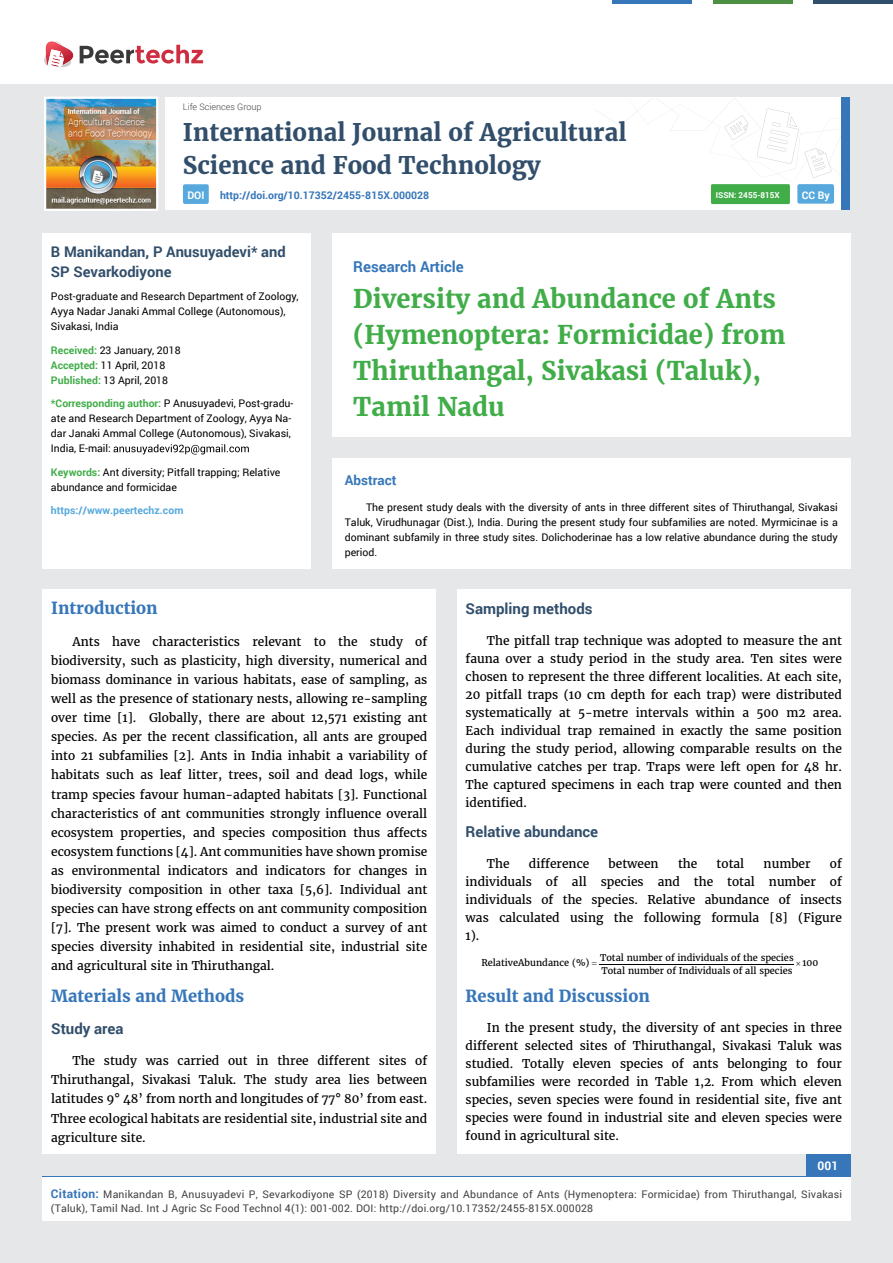
<style>
.page{position:relative;width:893px;height:1263px;background:#e6e7e8}
.page>*{position:absolute;margin:0;border:0;box-sizing:border-box;transform-origin:0 0}
.t1{font:700 25.5px/36px "Merriweather";color:#41ad49}
.t2{font:700 24px/33px "Merriweather";color:#314e6b}
.t3{font:700 16.5px "Merriweather";color:#3676b9}
.t4{font:700 15px "Roboto";color:#314e6b}
.t5{font:700 15px "Roboto";color:#3676b9}
.t6{font:700 14.7px/19.5px "Roboto";color:#314e6b}
.t7{font:700 13.5px "Roboto";color:#3676b9}
.t8{font:12px/19px "Merriweather";color:#000;text-align:justify}
.t9{font:700 12px "Roboto";color:#fff}
.t10{font:10.5px/15px "Roboto";color:#000}
.t11{font:10.5px/13.5px "Roboto";letter-spacing:.02em;color:#414042}
.t12{font:700 10.5px "Roboto";color:#3676b9}
.t13{font:700 10.5px "Roboto";color:#56a8dd}
.t14{font:700 10.5px "Roboto";color:#fff}
.t15{font:9.15px "Merriweather";letter-spacing:.005em;color:#000}
.t16{font:300 9px "Roboto";color:#414042}
.t17{font:700 8.1px "Roboto";color:#fff}
.s1{font-weight:700;color:#41ad49}
.s2{font-weight:700;font-size:12px;color:#3676b9}
</style>
<div class="page">
<div style="left:165px;top:98px;width:684px;height:112px;background:#fff"></div>
<svg style="left:596px;top:99px;width:245px;height:79px"></svg>
<div style="left:841px;top:98px;width:8px;height:112px;background:#3676b9"></div>
<img style="left:44px;top:97px;width:114px;height:114px">
<div style="left:0;top:0;width:893px;height:83px;background:#fff"></div>
<svg style="left:44px;top:41px;width:159px;height:27px"></svg>
<hr style="left:713px;top:0;width:79px;height:3px;background:#4d9041">
<hr style="left:612px;top:0;width:80px;height:3px;background:#3676b9">
<hr style="left:813px;top:0;width:80px;height:3px;background:#314e6b">
<div style="left:806px;top:1154px;width:44px;height:51px;background:#3676b9"></div>
<div style="left:711px;top:184px;width:79px;height:20px;background:#41ad49;border-radius:2px"></div>
<div style="left:797px;top:184px;width:37px;height:20px;background:#56a8dd;border-radius:2px"></div>
<div style="left:42px;top:1177px;width:809px;height:43px;background:#fff"></div>
<div style="left:183px;top:184px;width:26px;height:20px;background:#56a8dd;border-radius:2px"></div>
<div style="left:332px;top:458px;width:518px;height:110px;background:#fff"></div>
<div style="left:332px;top:233px;width:518px;height:204px;background:#fff"></div>
<div style="left:42px;top:233px;width:269px;height:335px;background:#fff"></div>
<svg style="left:114px;top:444px;width:135px;height:11px"></svg>
<div style="left:43px;top:590px;width:393px;height:564px;background:#fff"></div>
<div style="left:457px;top:590px;width:393px;height:564px;background:#fff"></div>
<hr style="left:599px;top:964px;width:195px;height:1px;background:#000">
<p class="t16" style="left:183px;top:101px;width:80px">Life Sciences Group</p>
<h2 class="t2" style="left:183px;top:116px;width:445px">International Journal of Agricultural<br>Science and Food Technology</h2>
<p class="t14" style="left:187px;top:188px;width:19px">DOI</p>
<p class="t12" style="left:220px;top:188px;width:211px">http://doi.org/10.17352/2455-815X.000028</p>
<p class="t17" style="left:716px;top:189px;width:66px">ISSN: 2455-815X</p>
<p class="t14" style="left:802px;top:188px;width:29px">CC By</p>
<p class="t6" style="left:51px;top:242px;width:236px">B Manikandan, P Anusuyadevi* and<br>SP Sevarkodiyone</p>
<p class="t10" style="left:51px;top:289px;width:249px">Post-graduate and Research Department of Zoology,<br>Ayya Nadar Janaki Ammal College (Autonomous),<br>Sivakasi, India</p>
<p class="t10" style="left:51px;top:342px;width:131px"><span class="s1">Received:</span> 23 January, 2018<br><span class="s1">Accepted:</span> 11 April, 2018<br><span class="s1">Published:</span> 13 April, 2018</p>
<p class="t10" style="left:51px;top:396px;width:244px"><span class="s1">*Corresponding author:</span> P Anusuyadevi, Post-gradu&shy;ate and Research Department of Zoology, Ayya Na&shy;dar Janaki Ammal College (Autonomous), Sivakasi, India, E-mail:</p>
<p class="t10" style="left:51px;top:464px;width:231px"><span class="s1">Keywords:</span> Ant diversity; Pitfall trapping; Relative abundance and formicidae</p>
<p class="t13" style="left:51px;top:503px;width:134px">https://www.peertechz.com</p>
<p class="t5" style="left:353px;top:256px;width:112px">Research Article</p>
<h1 class="t1" style="left:353px;top:280px;width:434px">Diversity and Abundance of Ants (Hymenoptera: Formicidae) from<br>Thiruthangal, Sivakasi (Taluk),<br>Tamil Nadu</h1>
<p class="t7" style="left:345px;top:471px;width:53px">Abstract</p>
<p class="t10" style="left:345px;top:499px;width:494px;text-align:justify;text-indent:21px">The present study deals with the diversity of ants in three different sites of Thiruthangal, Sivakasi Taluk, Virudhunagar (Dist.), India. During the present study four subfamilies are noted. Myrmicinae is a dominant subfamily in three study sites. Dolichoderinae has a low relative abundance during the study period.</p>
<h3 class="t3" style="left:51px;top:598px;width:108px">Introduction</h3>
<p class="t8" style="left:51px;top:632px;width:378px;text-indent:21px">Ants have characteristics relevant to the study of biodiversity, such as plasticity, high diversity, numerical and biomass dominance in various habitats, ease of sampling, as well as the presence of stationary nests, allowing re-sampling over time [1]. Globally, there are about 12,571 existing ant species. As per the recent classification, all ants are grouped into 21 subfamilies [2]. Ants in India inhabit a variability of habitats such as leaf litter, trees, soil and dead logs, while tramp species favour human-adapted habitats [3]. Functional characteristics of ant communities strongly influence overall ecosystem properties, and species composition thus affects ecosystem functions [4]. Ant communities have shown promise as environmental indicators and indicators for changes in biodiversity composition in other taxa [5,6]. Individual ant species can have strong effects on ant community composition [7]. The present work was aimed to conduct a survey of ant species diversity inhabited in residential site, industrial site and agricultural site in Thiruthangal.</p>
<h3 class="t3" style="left:51px;top:986px;width:195px">Materials and Methods</h3>
<p class="t4" style="left:51px;top:1018px;width:74px">Study area</p>
<p class="t8" style="left:51px;top:1052px;width:378px;text-indent:21px">The study was carried out in three different sites of Thiruthangal, Sivakasi Taluk. The study area lies between latitudes 9° 48’ from north and longitudes of 77° 80’ from east.<br>Three ecological habitats are residential site, industrial site and agriculture site.</p>
<p class="t4" style="left:466px;top:598px;width:128px">Sampling methods</p>
<p class="t8" style="left:466px;top:631px;width:378px;line-height:18px;text-indent:21px">The pitfall trap technique was adopted to measure the ant fauna over a study period in the study area. Ten sites were chosen to represent the three different localities. At each site, 20 pitfall traps (10 cm depth for each trap) were distributed systematically at 5-metre intervals within a 500 m2 area.<br>Each individual trap remained in exactly the same position during the study period, allowing comparable results on the cumulative catches per trap. Traps were left open for 48 hr.<br>The captured specimens in each trap were counted and then identified.</p>
<p class="t4" style="left:466px;top:822px;width:134px">Relative abundance</p>
<p class="t8" style="left:487px;top:854px;width:24px">The</p>
<p class="t8" style="left:529px;top:854px;width:62px">difference</p>
<p class="t8" style="left:609px;top:854px;width:52px">between</p>
<p class="t8" style="left:678px;top:854px;width:21px">the</p>
<p class="t8" style="left:717px;top:854px;width:29px">total</p>
<p class="t8" style="left:763px;top:854px;width:49px">number</p>
<p class="t8" style="left:466px;top:855px;width:378px;line-height:18px;text-indent:364px">of individuals of all species and the total number of individuals of the species. Relative abundance of insects was calculated using the following formula [8] (Figure 1).</p>
<p class="t15" style="left:600px;top:952px;width:195px">Total number of individuals of the species</p>
<p class="t15" style="left:481px;top:957px;width:110px">RelativeAbundance (%)</p>
<p class="t15" style="left:802px;top:957px;width:17px">100</p>
<p class="t15" style="left:601px;top:965px;width:193px">Total number of Individuals of all species</p>
<h3 class="t3" style="left:466px;top:985px;width:186px">Result and Discussion</h3>
<p class="t8" style="left:466px;top:1019px;width:378px;line-height:18px;text-indent:21px">In the present study, the diversity of ant species in three different selected sites of Thiruthangal, Sivakasi Taluk was studied. Totally eleven species of ants belonging to four subfamilies were recorded in Table 1,2. From which eleven species, seven species were found in residential site, five ant species were found in industrial site and eleven species were found in agricultural site.</p>
<p class="t9" style="left:817px;top:1158px;width:22px">001</p>
<p class="t11" style="left:51px;top:1188px;width:793px"><span class="s2">Citation:</span> Manikandan B, Anusuyadevi P, Sevarkodiyone SP (2018) Diversity and Abundance of Ants (Hymenoptera: Formicidae) from Thiruthangal, Sivakasi (Taluk), Tamil Nad. Int J Agric Sc Food Technol 4(1): 001-002. DOI: http://doi.org/10.17352/2455-815X.000028</p>
</div>
